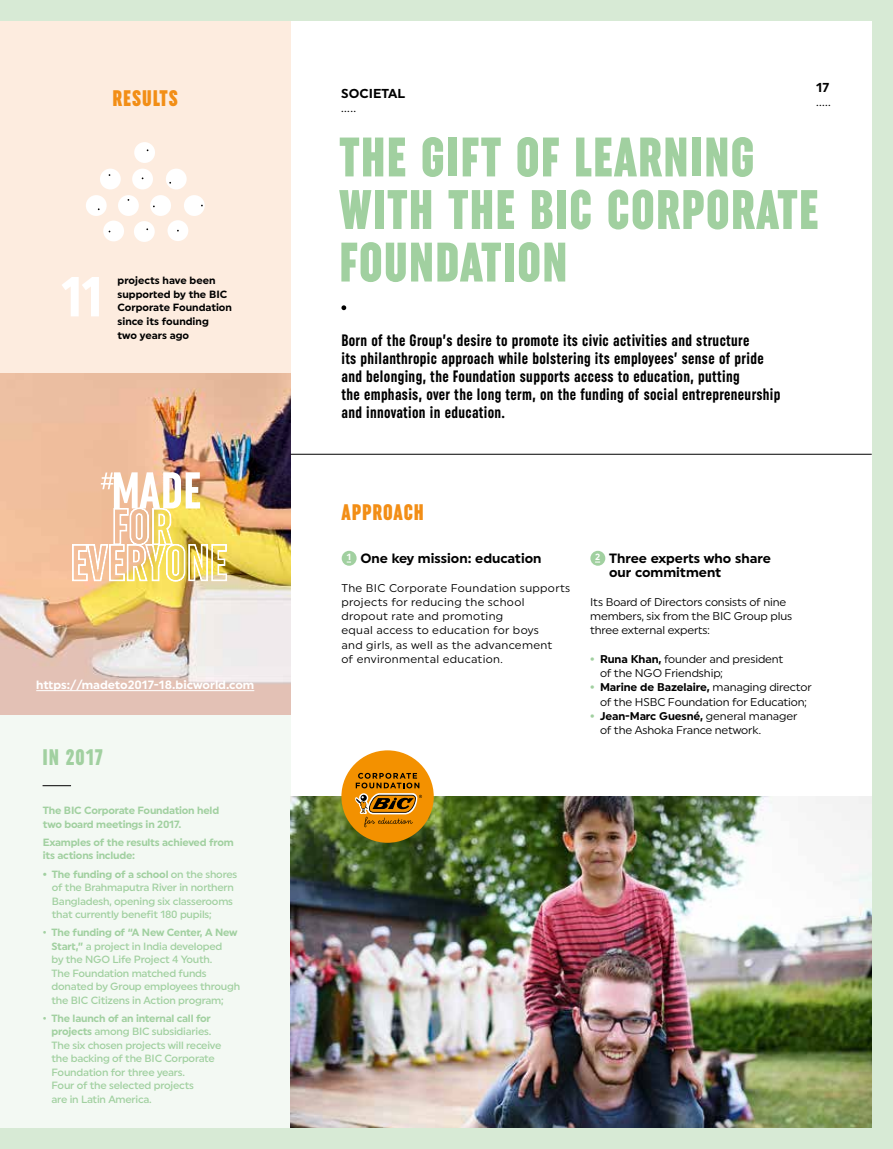
<style>
.page{position:relative;width:893px;height:1149px;background:#fff}
.page>*{position:absolute;margin:0;border:0;box-sizing:border-box;transform-origin:0 0}
.t1{font:900 extra-condensed 56.25px "Uniform";color:#fff}
.t2{font:900 extra-condensed 55.5px/52.5px "Uniform";letter-spacing:.02em;color:#a1d0a0}
.t3{font:900 extra-condensed 22.5px "Uniform";letter-spacing:.04em;color:#f28e16}
.t4{font:900 extra-condensed 22.5px "Uniform";letter-spacing:.04em;color:#a1d0a0}
.t5{font:700 extra-condensed 16.5px/18px "Uniform";letter-spacing:.02em;color:#000}
.t6{font:700 13.5px/14.2px "Uniform";color:#000}
.t7{font:700 12.9px "Uniform";color:#000}
.t8{font:12.9px "Uniform";color:#000}
.t9{font:700 12px "Uniform";color:#fff}
.t10{font:11.25px/14.2px "Uniform";letter-spacing:-.005em;color:#000}
.t11{font:11.25px/14.2px "Uniform";letter-spacing:.03em;color:#000}
.t12{font:500 10.5px/13.5px "Uniform";letter-spacing:-.02em;color:#a1d0a0}
.t13{font:700 10.5px/13.5px "Uniform";letter-spacing:-.02em;color:#a1d0a0}
.t14{font:700 10.5px/13.5px "Uniform";color:#000}
.s1{font-weight:700}
.s2{font-weight:700;color:#a1d0a0}
</style>
<div class="page">
<div style="left:0;top:0;width:893px;height:1148px;background:#d7ead5"></div>
<div style="left:0;top:21px;width:872px;height:1106px;background:#fff"></div>
<div style="left:0;top:714px;width:291px;height:413px;background:#f3f9f3"></div>
<div style="left:0;top:21px;width:291px;height:370px;background:#fdecdf"></div>
<img style="left:291px;top:796px;width:581px;height:331px">
<img style="left:0;top:373px;width:291px;height:341px">
<div style="left:342px;top:550px;width:15px;height:15px;background:#a1d0a0;border-radius:50%"></div>
<div style="left:590px;top:550px;width:15px;height:15px;background:#a1d0a0;border-radius:50%"></div>
<svg style="left:341px;top:305px;width:5px;height:5px"></svg>
<hr style="left:291px;top:454px;width:581px;height:1px;background:#000">
<svg style="left:43px;top:785px;width:28px;height:1px"></svg>
<div style="left:86px;top:195px;width:21px;height:21px;background:#fff;border-radius:50%"></div>
<div style="left:100px;top:168px;width:21px;height:21px;background:#fff;border-radius:50%"></div>
<div style="left:103px;top:220px;width:21px;height:21px;background:#fff;border-radius:50%"></div>
<div style="left:118px;top:195px;width:21px;height:21px;background:#fff;border-radius:50%"></div>
<div style="left:132px;top:168px;width:21px;height:21px;background:#fff;border-radius:50%"></div>
<div style="left:167px;top:220px;width:21px;height:21px;background:#fff;border-radius:50%"></div>
<div style="left:150px;top:195px;width:21px;height:21px;background:#fff;border-radius:50%"></div>
<div style="left:166px;top:168px;width:21px;height:21px;background:#fff;border-radius:50%"></div>
<div style="left:184px;top:195px;width:21px;height:21px;background:#fff;border-radius:50%"></div>
<div style="left:134px;top:142px;width:21px;height:21px;background:#fff;border-radius:50%"></div>
<div style="left:134px;top:221px;width:21px;height:21px;background:#fff;border-radius:50%"></div>
<div style="left:341px;top:750px;width:93px;height:92px;background:#f39100;border-radius:50%"></div>
<svg style="left:355px;top:772px;width:67px;height:55px"></svg>
<hr style="left:36px;top:690px;width:218px;height:1px;background:#fff">
<svg style="left:72px;top:472px;width:155px;height:109px"></svg>
<h3 class="t3" style="left:113px;top:85px;width:67px">RESULTS</h3>
<h1 class="t1" style="left:61px;top:264px;width:42px">11</h1>
<p class="t14" style="left:118px;top:274px;width:116px">projects have been supported by the BIC<br>Corporate Foundation since its founding<br>two years ago</p>
<p class="t9" style="left:36px;top:677px;width:220px">https://madeto2017-18.bicworld.com</p>
<h3 class="t4" style="left:43px;top:744px;width:62px">IN 2017</h3>
<p class="t13" style="left:43px;top:803px;width:178px">The BIC Corporate Foundation held two board meetings in 2017.</p>
<p class="t13" style="left:43px;top:835px;width:192px">Examples of the results achieved from its actions include:</p>
<p class="t12" style="left:52px;top:866px;width:187px;text-indent:-9px"><span class="s1">• The funding of a school</span> on the shores of the Brahmaputra River in northern Bangladesh, opening six classerooms that currently benefit 180 pupils;</p>
<p class="t12" style="left:52px;top:925px;width:190px;text-indent:-9px">• <span class="s1">The funding of “A New Center, A New Start,”</span> a project in India developed<br>by the NGO Life Project 4 Youth.<br>The Foundation matched funds donated by Group employees through the BIC Citizens in Action program;</p>
<p class="t12" style="left:52px;top:1010px;width:171px;text-indent:-9px">• <span class="s1">The launch of an internal call for projects</span> among BIC subsidiaries.<br>The six chosen projects will receive the backing of the BIC Corporate<br>Foundation for three years.<br>Four of the selected projects<br>are in Latin America.</p>
<p class="t7" style="left:816px;top:79px;width:15px">17</p>
<p class="t8" style="left:816px;top:93px;width:16px">.....</p>
<h2 class="t2" style="left:339px;top:131px;width:481px">THE GIFT OF LEARNING<br>WITH THE BIC CORPORATE<br>FOUNDATION</h2>
<p class="t7" style="left:341px;top:85px;width:65px">SOCIETAL</p>
<p class="t8" style="left:341px;top:99px;width:16px">.....</p>
<p class="t5" style="left:341px;top:331px;width:441px">Born of the Group’s desire to promote its civic activities and structure<br>its philanthropic approach while bolstering its employees’ sense of pride and belonging, the Foundation supports access to education, putting<br>the emphasis, over the long term, on the funding of social entrepreneurship and innovation in education.</p>
<h3 class="t3" style="left:341px;top:499px;width:84px">APPROACH</h3>
<p class="t6" style="left:347px;top:550px;width:196px"><sup>1</sup> One key mission: education</p>
<p class="t11" style="left:341px;top:580px;width:230px">The BIC Corporate Foundation supports projects for reducing the school dropout rate and promoting<br>equal access to education for boys<br>and girls, as well as the advancement<br>of environmental education.</p>
<p class="t6" style="left:609px;top:550px;width:163px;text-indent:-14px"><sup>2</sup> Three experts who share our commitment</p>
<p class="t10" style="left:590px;top:594px;width:204px">Its Board of Directors consists of nine members, six from the BIC Group plus three external experts:</p>
<p class="t10" style="left:600px;top:651px;width:185px;text-indent:-10px"><span class="s2">•</span> <span class="s1">Runa Khan,</span> founder and president of the NGO Friendship;</p>
<p class="t10" style="left:590px;top:680px;width:223px;text-align:center"><span class="s2">•</span> <span class="s1">Marine de Bazelaire,</span> managing director of the HSBC Foundation for Education;</p>
<p class="t10" style="left:600px;top:708px;width:199px;text-indent:-10px"><span class="s2">•</span> <span class="s1">Jean-Marc Guesné,</span> general manager of the Ashoka France network.</p>
</div>
